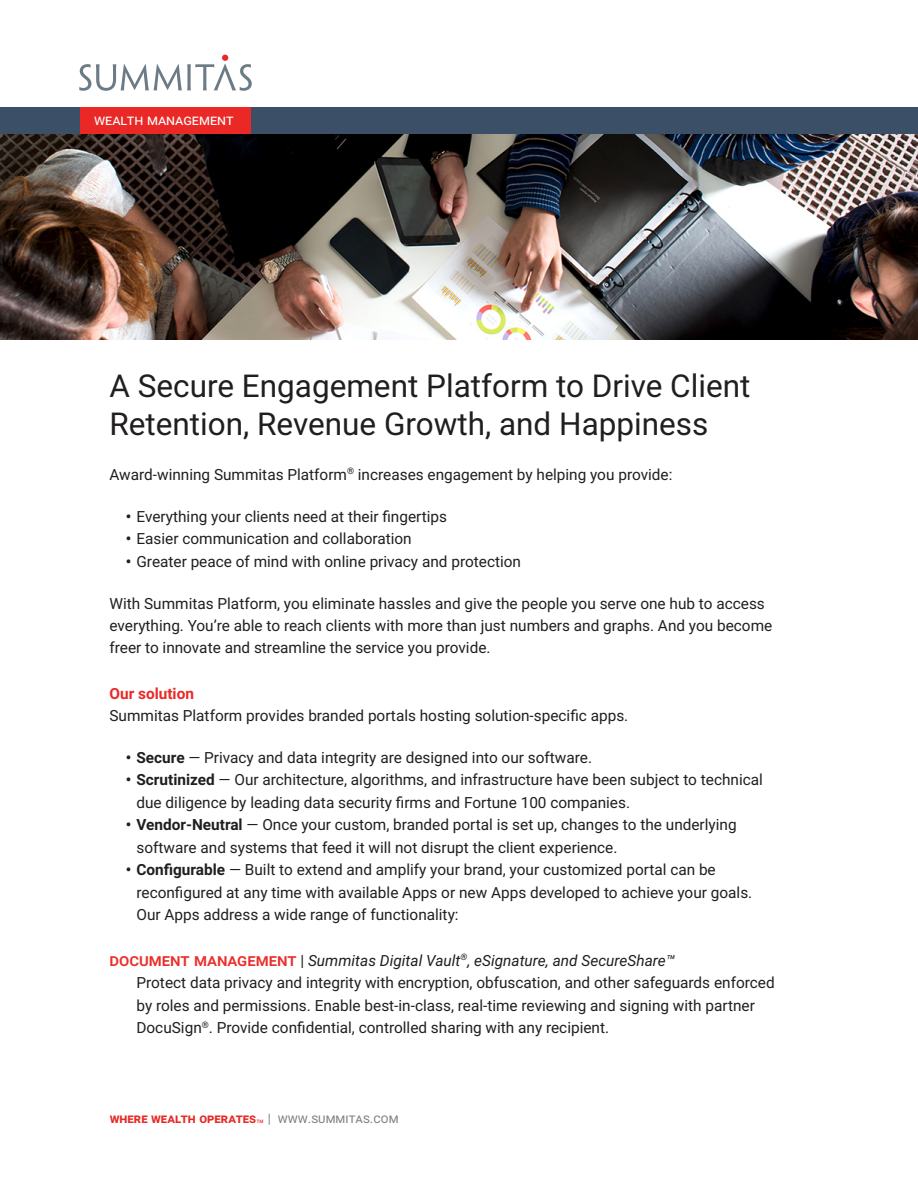
<style>
.page{position:relative;width:918px;height:1188px;background:#fff}
.page>*{position:absolute;margin:0;border:0;box-sizing:border-box;transform-origin:0 0}
.t1{font:31.5px/37.5px "Roboto";color:#211e1e}
.t2{font:15.3px/22.5px "Roboto";color:#211e1e}
.t3{font:700 15.3px "Roboto";color:#ea2926}
.t4{font:14.7px "Roboto";color:#fff}
.t5{font:700 13.2px "Roboto";letter-spacing:.005em;color:#e72a26}
.s1{font-weight:700}
.s2{font-weight:500;font-size:17.25px;color:#eb2e2a}
.s3{font-style:italic}
.s4{font-weight:400}
.s5{font-weight:400;color:#808180}
</style>
<div class="page">
<div style="left:1px;top:107px;width:917px;height:27px;background:#3b4f66"></div>
<div style="left:80px;top:107px;width:171px;height:27px;background:#ea2926"></div>
<svg style="left:79px;top:55px;width:173px;height:36px"></svg>
<img style="left:1px;top:134px;width:917px;height:206px">
<p class="t4" style="left:94px;top:110px;width:141px">WEALTH MANAGEMENT</p>
<h1 class="t1" style="left:109px;top:366px;width:643px">A Secure Engagement Platform to Drive Client<br>Retention, Revenue Growth, and Happiness</h1>
<p class="t2" style="left:109px;top:462px;width:564px">Award-winning Summitas Platform<sup>®</sup> increases engagement by helping you provide:</p>
<p class="t2" style="left:126px;top:504px;width:323px"><span class="s1">•</span> Everything your clients need at their fingertips</p>
<p class="t2" style="left:126px;top:527px;width:288px"><span class="s1">•</span> Easier communication and collaboration</p>
<p class="t2" style="left:126px;top:549px;width:397px"><span class="s1">•</span> Greater peace of mind with online privacy and protection</p>
<p class="t2" style="left:109px;top:591px;width:664px">With Summitas Platform, you eliminate hassles and give the people you serve one hub to access everything. You’re able to reach clients with more than just numbers and graphs. And you become freer to innovate and streamline the service you provide.</p>
<p class="t3" style="left:109px;top:682px;width:86px">Our solution</p>
<p class="t2" style="left:109px;top:704px;width:520px">Summitas Platform provides branded portals hosting solution-specific apps.</p>
<p class="t2" style="left:126px;top:746px;width:468px"><span class="s1">• Secure</span> — Privacy and data integrity are designed into our software.</p>
<p class="t2" style="left:136px;top:768px;width:628px;text-indent:-11px"><span class="s1">• Scrutinized</span> — Our architecture, algorithms, and infrastructure have been subject to technical due diligence by leading data security firms and Fortune 100 companies.</p>
<p class="t2" style="left:136px;top:813px;width:602px;text-indent:-11px"><span class="s1">• Vendor-Neutral</span> — Once your custom, branded portal is set up, changes to the underlying software and systems that feed it will not disrupt the client experience.</p>
<p class="t2" style="left:136px;top:858px;width:617px;text-indent:-11px"><span class="s1">• Configurable</span> — Built to extend and amplify your brand, your customized portal can be reconfigured at any time with available Apps or new Apps developed to achieve your goals.<br>Our Apps address a wide range of functionality:</p>
<p class="t2" style="left:136px;top:948px;width:640px;text-indent:-27px"><span class="s2">DOCUMENT MANAGEMENT</span> | <span class="s3">Summitas Digital Vault</span><sup>®</sup><span class="s3">, eSignature, and SecureShare™<br></span>Protect data privacy and integrity with encryption, obfuscation, and other safeguards enforced by roles and permissions. Enable best-in-class, real-time reviewing and signing with partner DocuSign<sup>®</sup>. Provide confidential, controlled sharing with any recipient.</p>
<p class="t5" style="left:110px;top:1109px;width:290px">WHERE WEALTH OPERATES<span class="s4">™</span> <span class="s5">| WWW.SUMMITAS.COM</span></p>
</div>
